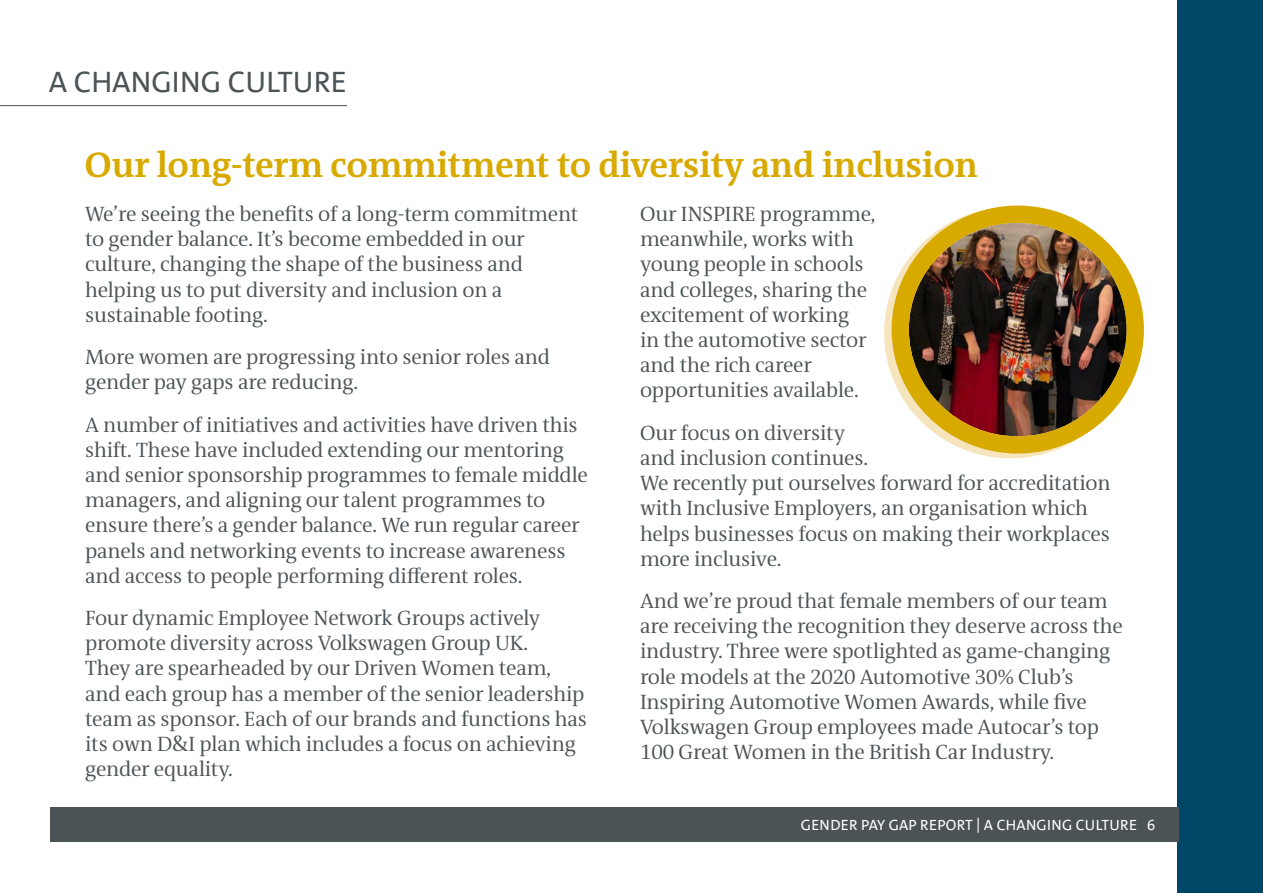
<style>
.page{position:relative;width:1263px;height:893px;background:#fff}
.page>*{position:absolute;margin:0;border:0;box-sizing:border-box;transform-origin:0 0}
.t1{font:700 36px "VWAG The Antiqua";letter-spacing:-.01em;color:#d8aa00}
.t2{font:30px "VWAG The Sans";color:#4c5356}
.t3{font:21px/25.2px "VWAG The Antiqua";letter-spacing:-.01em;color:#4c5356}
.t4{font:15px "VWAG The Sans";letter-spacing:.02em;color:#fff}
</style>
<div class="page">
<div style="left:1178px;top:0;width:85px;height:893px;background:#004666"></div>
<div style="left:50px;top:808px;width:1129px;height:34px;background:#4c5356"></div>
<hr style="left:0;top:105px;width:347px;height:1px;background:#4c5356">
<div style="left:884px;top:207px;width:253px;height:251px;background:#f6e5bc;border-radius:50%"></div>
<img style="left:909px;top:223px;width:218px;height:213px">
<div style="left:892px;top:206px;width:252px;height:248px;border:17px solid #d8aa00;border-radius:50%"></div>
<h2 class="t2" style="left:49px;top:62px;width:300px">A CHANGING CULTURE</h2>
<h1 class="t1" style="left:85px;top:142px;width:895px">Our long-term commitment to diversity and inclusion</h1>
<p class="t3" style="left:85px;top:202px;width:495px">We’re seeing the benefits of a long-term commitment to gender balance. It’s become embedded in our culture, changing the shape of the business and helping us to put diversity and inclusion on a sustainable footing.</p>
<p class="t3" style="left:85px;top:345px;width:466px">More women are progressing into senior roles and gender pay gaps are reducing.</p>
<p class="t3" style="left:85px;top:412px;width:504px">A number of initiatives and activities have driven this shift. These have included extending our mentoring and senior sponsorship programmes to female middle managers, and aligning our talent programmes to ensure there’s a gender balance. We run regular career panels and networking events to increase awareness and access to people performing different roles.</p>
<p class="t3" style="left:85px;top:605px;width:504px">Four dynamic Employee Network Groups actively promote diversity across Volkswagen Group UK.<br>They are spearheaded by our Driven Women team, and each group has a member of the senior leadership team as sponsor. Each of our brands and functions has its own D&amp;I plan which includes a focus on achieving gender equality.</p>
<p class="t3" style="left:640px;top:202px;width:237px">Our INSPIRE programme, meanwhile, works with young people in schools and colleges, sharing the excitement of working<br>in the automotive sector and the rich career opportunities available.</p>
<p class="t3" style="left:640px;top:420px;width:472px">Our focus on diversity<br>and inclusion continues.<br>We recently put ourselves forward for accreditation with Inclusive Employers, an organisation which helps businesses focus on making their workplaces more inclusive.</p>
<p class="t3" style="left:640px;top:588px;width:484px">And we’re proud that female members of our team are receiving the recognition they deserve across the industry. Three were spotlighted as game-changing role models at the 2020 Automotive 30% Club’s Inspiring Automotive Women Awards, while five Volkswagen Group employees made Autocar’s top 100 Great Women in the British Car Industry.</p>
<p class="t4" style="left:801px;top:816px;width:356px">GENDER PAY GAP REPORT | A CHANGING CULTURE 6</p>
</div>
